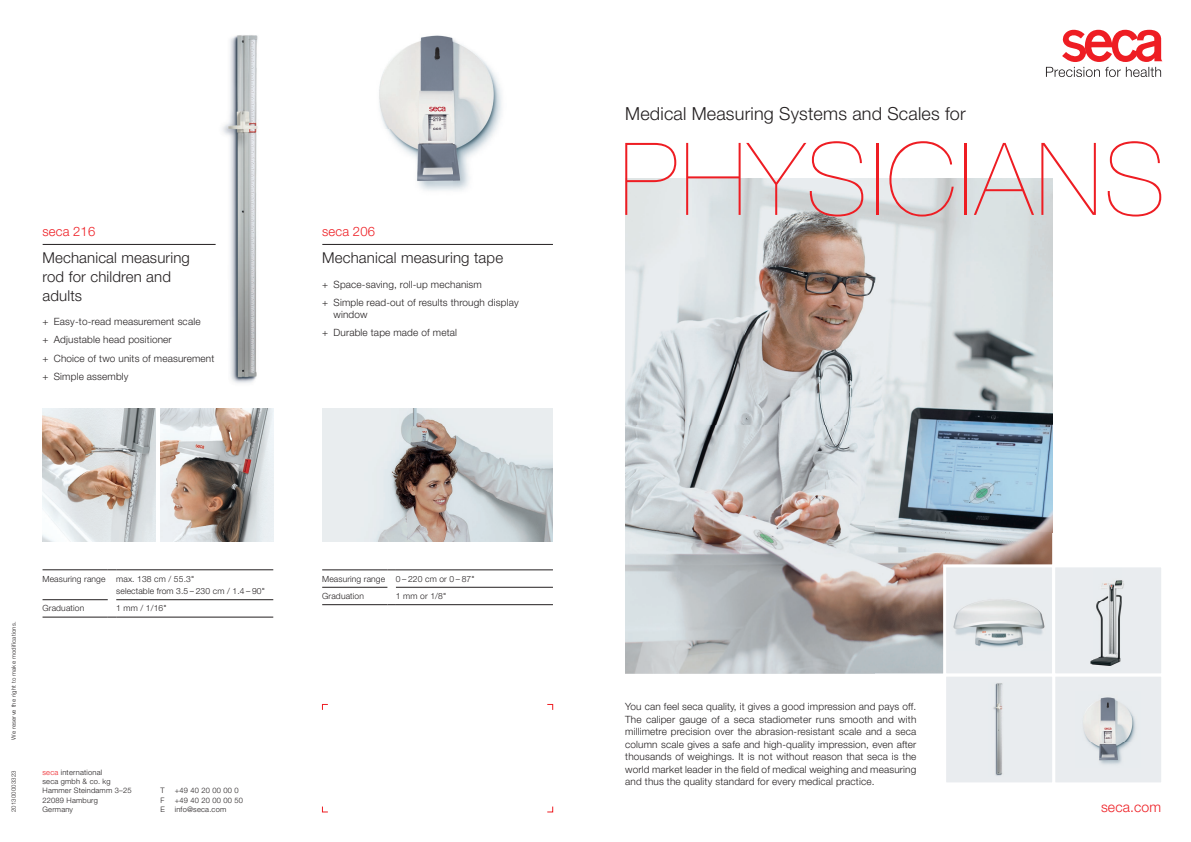
<style>
.page{position:relative;width:1191px;height:842px;background:#fff}
.page>*{position:absolute;margin:0;border:0;box-sizing:border-box;transform-origin:0 0}
.t1{font:200 100.8px "Helvetica Neue";letter-spacing:.03em;color:#ee1d23}
.t2{font:300 18px "secaglobal";letter-spacing:.01em;color:#231f20}
.t3{font:300 15px/18.8px "secaglobal";letter-spacing:.01em;color:#231f20}
.t4{font:300 14px "secaglobal";letter-spacing:.01em;color:#ee1d23}
.t5{font:300 13px "secaglobal";letter-spacing:.01em;color:#ee1d23}
.t6{font:300 10px/12.5px "secaglobal";letter-spacing:.015em;color:#231f20}
.t7{font:300 8.5px/12.5px "secaglobal";letter-spacing:.015em;color:#231f20}
.t8{font:300 7.5px/9.4px "secaglobal";letter-spacing:.025em;color:#231f20}
.t9{font:300 6px "secaglobal";letter-spacing:.025em;color:#231f20}
.s1{color:#ee1d23}
</style>
<div class="page">
<img style="left:625px;top:178px;width:249px;height:495px">
<img style="left:874px;top:178px;width:178px;height:354px">
<img style="left:874px;top:532px;width:71px;height:141px">
<img style="left:945px;top:532px;width:107px;height:31px">
<svg style="left:941px;top:563px;width:220px;height:219px;background:#e1e4e7"></svg>
<img style="left:379px;top:35px;width:123px;height:156px">
<hr style="left:322px;top:570px;width:65px;height:1px;background:#231f20">
<hr style="left:396px;top:570px;width:157px;height:1px;background:#231f20">
<hr style="left:322px;top:587px;width:65px;height:1px;background:#231f20">
<hr style="left:396px;top:587px;width:157px;height:1px;background:#231f20">
<hr style="left:322px;top:604px;width:65px;height:1px;background:#231f20">
<hr style="left:396px;top:604px;width:157px;height:1px;background:#231f20">
<hr style="left:322px;top:244px;width:231px;height:1px;background:#231f20">
<img style="left:322px;top:408px;width:231px;height:133px">
<img style="left:205px;top:35px;width:53px;height:348px">
<hr style="left:43px;top:244px;width:173px;height:1px;background:#231f20">
<hr style="left:43px;top:570px;width:65px;height:1px;background:#231f20">
<hr style="left:116px;top:570px;width:157px;height:1px;background:#231f20">
<hr style="left:43px;top:599px;width:65px;height:1px;background:#231f20">
<hr style="left:116px;top:599px;width:157px;height:1px;background:#231f20">
<hr style="left:43px;top:617px;width:65px;height:1px;background:#231f20">
<hr style="left:116px;top:617px;width:157px;height:1px;background:#231f20">
<img style="left:43px;top:408px;width:112px;height:133px">
<img style="left:161px;top:408px;width:112px;height:133px">
<svg style="left:1046px;top:29px;width:116px;height:48px"></svg>
<h3 class="t5" style="left:43px;top:224px;width:54px">seca 216</h3>
<h3 class="t3" style="left:43px;top:249px;width:149px">Mechanical measuring rod for children and adults</h3>
<p class="t6" style="left:43px;top:313px;width:173px;line-height:18.2px">+ Easy-to-read measurement scale<br>+ Adjustable head positioner<br>+ Choice of two units of measurement + Simple assembly</p>
<h3 class="t5" style="left:322px;top:224px;width:54px">seca 206</h3>
<h3 class="t3" style="left:322px;top:249px;width:182px">Mechanical measuring tape</h3>
<p class="t6" style="left:322px;top:275px;width:198px;line-height:18.2px">+ Space-saving, roll-up mechanism<br>+ Simple read-out of results through display</p>
<p class="t6" style="left:322px;top:306px;width:136px;line-height:18.2px;text-indent:11px">window<br>+ Durable tape made of metal</p>
<p class="t9" style="left:10px;top:739px;width:119px;rotate:-90deg">We reserve the right to make modifications.</p>
<p class="t9" style="left:10px;top:812px;width:43px;rotate:-90deg">201300003323</p>
<p class="t7" style="left:43px;top:572px;width:65px">Measuring range</p>
<p class="t7" style="left:116px;top:572px;width:150px">max. 138 cm / 55.3"<br>selectable from 3.5 – 230 cm / 1.4 – 90"</p>
<p class="t7" style="left:43px;top:602px;width:43px">Graduation</p>
<p class="t7" style="left:116px;top:602px;width:52px">1 mm / 1/16"</p>
<p class="t8" style="left:43px;top:767px;width:91px"><span class="s1">seca</span> international<br>seca gmbh &amp; co. kg<br>Hammer Steindamm 3–25<br>22089 Hamburg<br>Germany</p>
<p class="t8" style="left:161px;top:786px;width:6px">T</p>
<p class="t8" style="left:175px;top:786px;width:65px">+49 40 20 00 00 0</p>
<p class="t8" style="left:161px;top:795px;width:6px">F</p>
<p class="t8" style="left:175px;top:795px;width:70px">+49 40 20 00 00 50</p>
<p class="t8" style="left:161px;top:805px;width:6px">E</p>
<p class="t8" style="left:175px;top:805px;width:53px">info@seca.com</p>
<p class="t7" style="left:322px;top:572px;width:65px">Measuring range</p>
<p class="t7" style="left:396px;top:572px;width:80px">0 – 220 cm or 0 – 87"</p>
<p class="t7" style="left:322px;top:590px;width:43px">Graduation</p>
<p class="t7" style="left:396px;top:590px;width:52px">1 mm or 1/8"</p>
<h2 class="t2" style="left:625px;top:103px;width:342px">Medical Measuring Systems and Scales for</h2>
<h1 class="t1" style="left:620px;top:101px;width:547px">PHYSICIANS</h1>
<p class="t6" style="left:625px;top:701px;width:293px;text-align:justify">You can feel seca quality, it gives a good impression and pays off.<br>The caliper gauge of a seca stadiometer runs smooth and with millimetre precision over the abrasion-resistant scale and a seca column scale gives a safe and high-quality impression, even after thousands of weighings. It is not without reason that seca is the world market leader in the field of medical weighing and measuring and thus the quality standard for every medical practice.</p>
<h3 class="t4" style="left:1101px;top:799px;width:62px">seca.com</h3>
</div>
